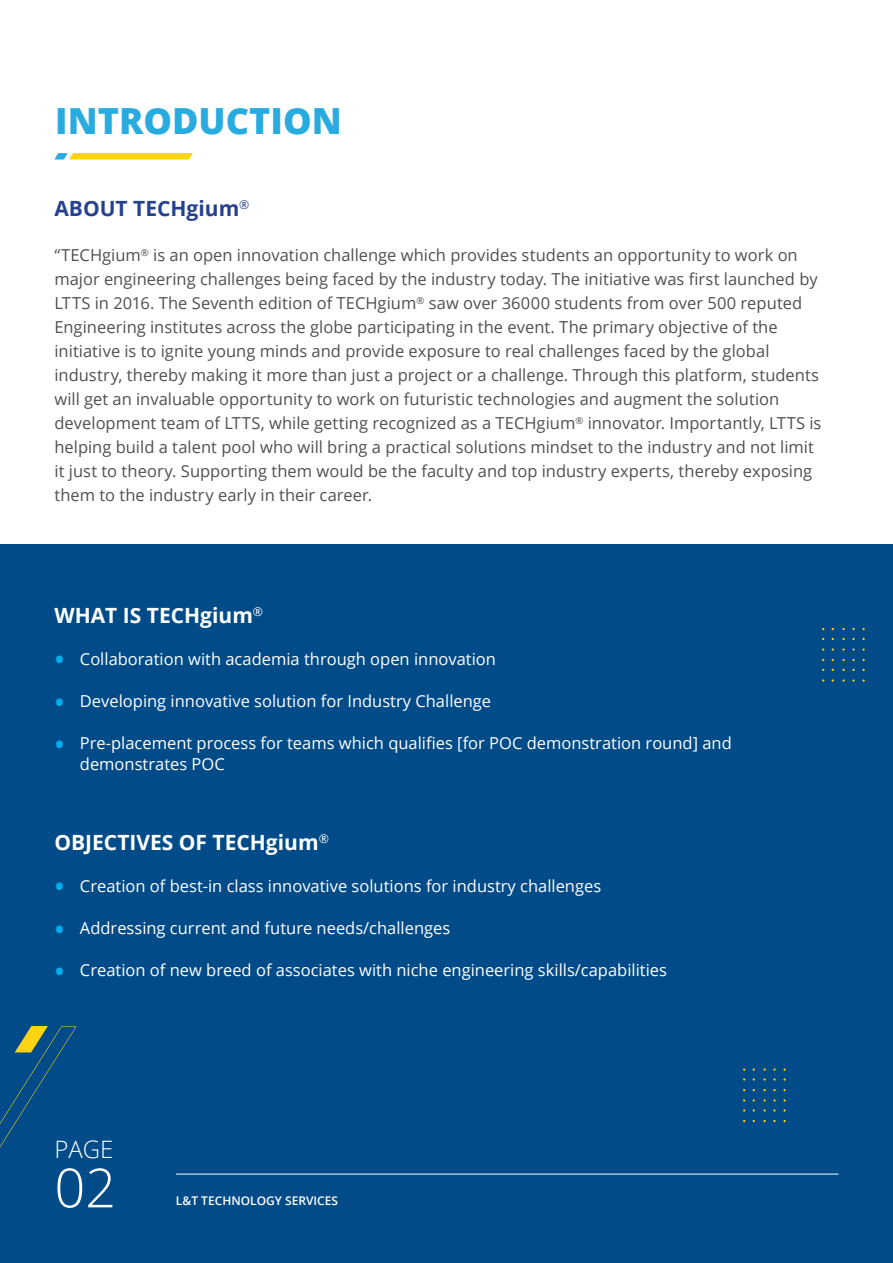
<style>
.page{position:relative;width:893px;height:1263px;background:#fff}
.page>*{position:absolute;margin:0;border:0;box-sizing:border-box;transform-origin:0 0}
.t1{font:300 54px "Open Sans";color:#fff}
.t2{font:800 36px "Open Sans";color:#28abdf}
.t3{font:300 24px "Open Sans";color:#fff}
.t4{font:700 21px "Open Sans";color:#fff}
.t5{font:700 21px "Open Sans";color:#25408f}
.t6{font:16.5px/24px "Open Sans";color:#4e5052}
.t7{font:16.5px/21px "Open Sans";color:#fff}
.t8{font:600 12px "Open Sans";color:#fff}
.s1{font-weight:600;font-size:27px;color:#00aeef}
</style>
<div class="page">
<div style="left:0;top:544px;width:893px;height:719px;background:#004b88"></div>
<hr style="left:176px;top:1174px;width:662px;height:1px;background:#fff">
<svg style="left:54px;top:153px;width:139px;height:6px"></svg>
<svg style="left:0;top:1026px;width:77px;height:121px"></svg>
<h2 class="t2" style="left:55px;top:93px;width:288px">INTRODUCTION</h2>
<p class="t5" style="left:54px;top:193px;width:197px">ABOUT TECHgium<sup>®</sup></p>
<p class="t6" style="left:54px;top:243px;width:769px">“TECHgium<sup>®</sup> is an open innovation challenge which provides students an opportunity to work on major engineering challenges being faced by the industry today. The initiative was first launched by LTTS in 2016. The Seventh edition of TECHgium<sup>®</sup> saw over 36000 students from over 500 reputed Engineering institutes across the globe participating in the event. The primary objective of the initiative is to ignite young minds and provide exposure to real challenges faced by the global industry, thereby making it more than just a project or a challenge. Through this platform, students will get an invaluable opportunity to work on futuristic technologies and augment the solution development team of LTTS, while getting recognized as a TECHgium<sup>®</sup> innovator. Importantly, LTTS is helping build a talent pool who will bring a practical solutions mindset to the industry and not limit it just to theory. Supporting them would be the faculty and top industry experts, thereby exposing them to the industry early in their career.</p>
<p class="t4" style="left:54px;top:600px;width:210px">WHAT IS TECHgium<sup>®</sup></p>
<p class="t7" style="left:54px;top:648px;width:443px"><span class="s1">•</span> Collaboration with academia through open innovation</p>
<p class="t7" style="left:54px;top:690px;width:438px"><span class="s1">•</span> Developing innovative solution for Industry Challenge</p>
<p class="t7" style="left:80px;top:732px;width:653px;text-indent:-26px"><span class="s1">•</span> Pre-placement process for teams which qualifies [for POC demonstration round] and demonstrates POC</p>
<p class="t4" style="left:54px;top:827px;width:276px">OBJECTIVES OF TECHgium<sup>®</sup></p>
<p class="t7" style="left:54px;top:875px;width:548px"><span class="s1">•</span> Creation of best-in class innovative solutions for industry challenges</p>
<p class="t7" style="left:54px;top:917px;width:397px"><span class="s1">•</span> Addressing current and future needs/challenges</p>
<p class="t7" style="left:54px;top:959px;width:614px"><span class="s1">•</span> Creation of new breed of associates with niche engineering skills/capabilities</p>
<h3 class="t3" style="left:54px;top:1133px;width:61px">PAGE</h3>
<h1 class="t1" style="left:54px;top:1151px;width:63px">02</h1>
<p class="t8" style="left:176px;top:1192px;width:164px">L&amp;T TECHNOLOGY SERVICES</p>
</div>
